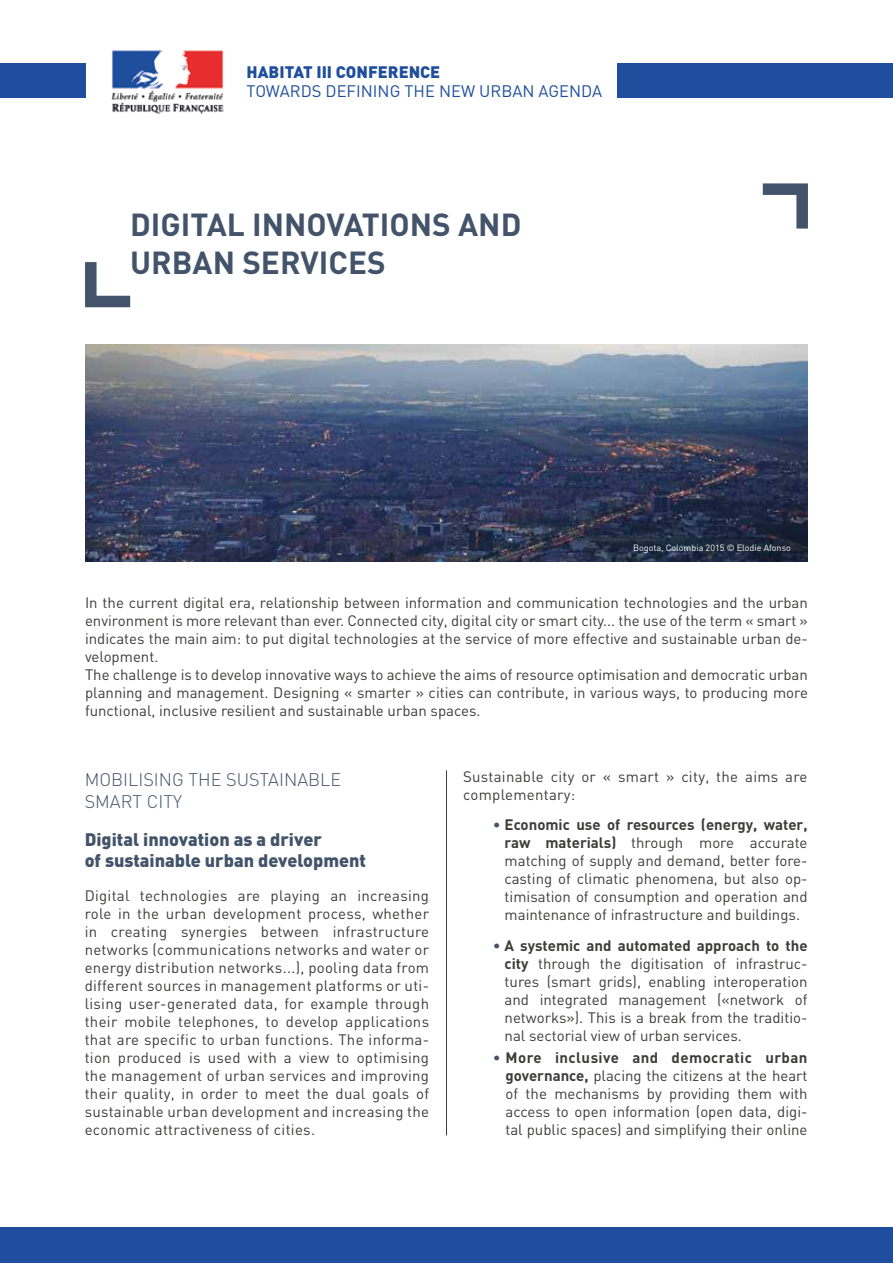
<style>
.page{position:relative;width:893px;height:1263px;background:#fff}
.page>*{position:absolute;margin:0;border:0;box-sizing:border-box;transform-origin:0 0}
.t1{font:700 31.5px/37.8px "DIN";color:#43546a}
.t2{font:900 18px/21.6px "DIN";color:#43546a}
.t3{font:300 18px/21.6px "DIN";color:#43546a}
.t4{font:16.5px "DIN";color:#1e4e9d}
.t5{font:900 16.5px "DIN";color:#1e4e9d}
.t6{font:15px/18px "DIN";color:#3c3c3b;text-align:justify}
.t7{font:15px/18px "DIN";letter-spacing:.02em;color:#3c3c3b}
.t8{font:9px "DIN";color:#fff}
.s1{color:#43546a}
.s2{font-weight:700}
</style>
<div class="page">
<img style="left:85px;top:344px;width:723px;height:217px">
<hr style="left:446px;top:770px;width:1px;height:365px;background:#3c3c3b">
<div style="left:0;top:1227px;width:893px;height:36px;background:#1e4e9d"></div>
<svg style="left:85px;top:262px;width:45px;height:45px"></svg>
<svg style="left:763px;top:183px;width:45px;height:46px"></svg>
<img style="left:111px;top:50px;width:113px;height:64px">
<div style="left:0;top:64px;width:85px;height:34px;background:#1e4e9d"></div>
<div style="left:618px;top:64px;width:275px;height:34px;background:#1e4e9d"></div>
<p class="t5" style="left:247px;top:61px;width:195px">HABITAT III CONFERENCE</p>
<p class="t4" style="left:247px;top:81px;width:357px">TOWARDS DEFINING THE NEW URBAN AGENDA</p>
<h1 class="t1" style="left:130px;top:205px;width:393px">DIGITAL INNOVATIONS AND<br>URBAN SERVICES</h1>
<p class="t8" style="left:633px;top:542px;width:159px">Bogota, Colombia 2015 © Elodie Afonso</p>
<p class="t6" style="left:85px;top:593px;width:724px;text-align:left">In the current digital era, relationship between information and communication technologies and the urban environment is more relevant than ever. Connected city, digital city or smart city... the use of the term « smart » indicates the main aim: to put digital technologies at the service of more effective and sustainable urban de&shy;velopment.<br>The challenge is to develop innovative ways to achieve the aims of resource optimisation and democratic urban planning and management. Designing « smarter » cities can contribute, in various ways, to producing more functional, inclusive resilient and sustainable urban spaces.</p>
<p class="t3" style="left:85px;top:769px;width:258px">MOBILISING THE SUSTAINABLE<br>SMART CITY</p>
<p class="t2" style="left:85px;top:827px;width:283px">Digital innovation as a driver<br>of sustainable urban development</p>
<p class="t6" style="left:85px;top:887px;width:346px">Digital technologies are playing an increasing role in the urban development process, whether in creating synergies between infrastructure networks (communications networks and water or energy distribution networks...), pooling data from different sources in management platforms or uti&shy;lising user-generated data, for example through their mobile telephones, to develop applications that are specific to urban functions. The informa&shy;tion produced is used with a view to optimising the management of urban services and improving their quality, in order to meet the dual goals of sustainable urban development and increasing the economic attractiveness of cities.</p>
<p class="t7" style="left:463px;top:767px;width:346px">Sustainable city or « smart » city, the aims are complementary:</p>
<p class="t6" style="left:505px;top:816px;width:304px;text-indent:-12px"><span class="s1">•</span> <span class="s2">Economic use of resources (energy, water, raw materials)</span> through more accurate matching of supply and demand, better fore&shy;casting of climatic phenomena, but also op&shy;timisation of consumption and operation and maintenance of infrastructure and buildings.</p>
<p class="t6" style="left:505px;top:936px;width:304px;text-indent:-12px"><span class="s1">•</span> <span class="s2">A systemic and automated approach to the city</span> through the digitisation of infrastruc&shy;tures (smart grids), enabling interoperation and integrated management («network of networks»). This is a break from the traditio&shy;nal sectorial view of urban services.</p>
<p class="t6" style="left:505px;top:1049px;width:304px;text-indent:-13px"><span class="s1">•</span> <span class="s2">More inclusive and democratic urban governance,</span> placing the citizens at the heart of the mechanisms by providing them with access to open information (open data, digi&shy;tal public spaces) and simplifying their online</p>
</div>
